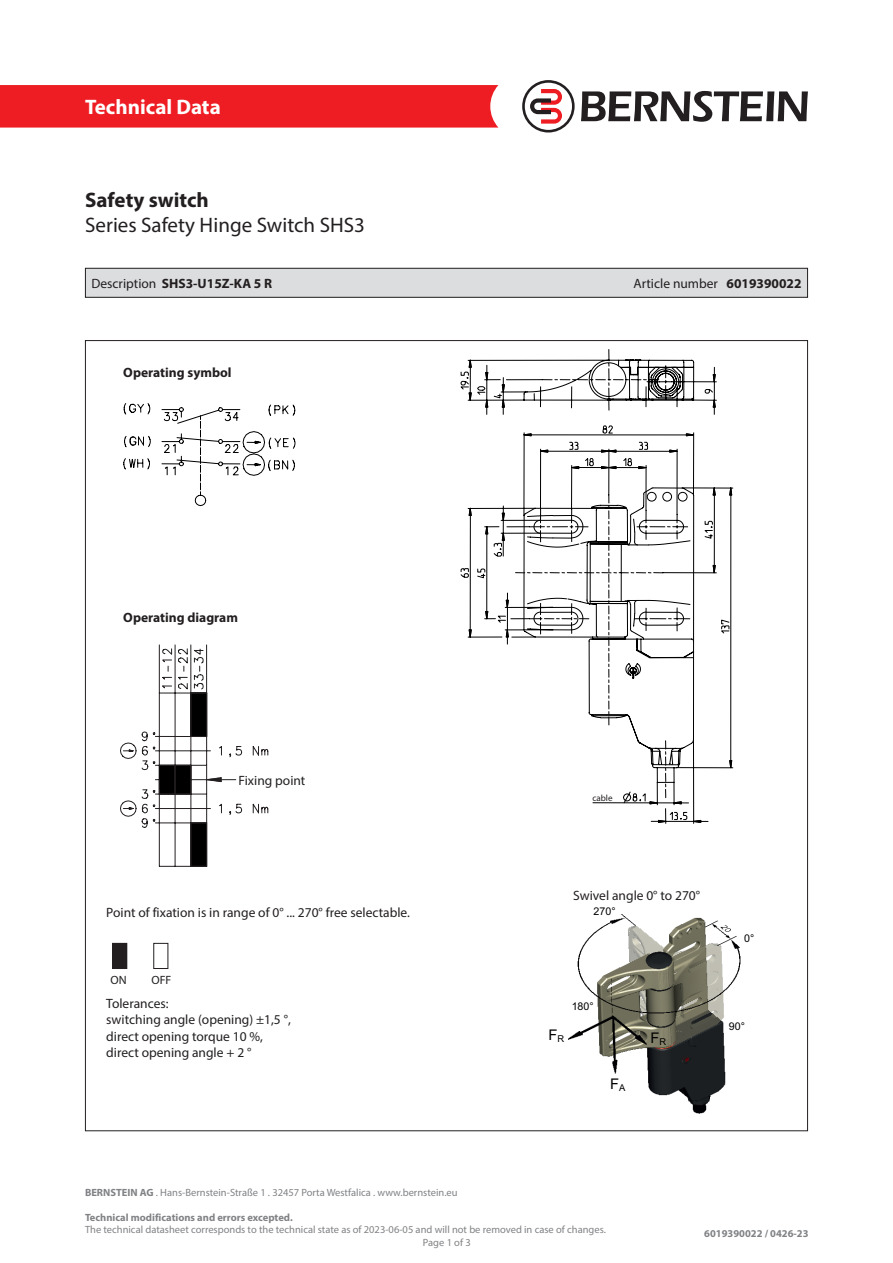
<style>
.page{position:relative;width:893px;height:1263px;background:#fff}
.page>*{position:absolute;margin:0;border:0;box-sizing:border-box;transform-origin:0 0}
.t1{font:21px "Myriad Pro";color:#231f20}
.t2{font:700 21px "Myriad Pro";color:#fff}
.t3{font:700 21px "Myriad Pro";color:#231f20}
.t4{font:14.7px "Arial";color:#000001}
.t5{font:13.5px/16.2px "Myriad Pro";color:#231f20}
.t6{font:700 13.5px "Myriad Pro";color:#231f20}
.t7{font:12px "Myriad Pro";color:#231f20}
.t8{font:10.65px "Arial";color:#000001}
.t9{font:10.5px "Myriad Pro";color:#808285}
.t10{font:700 10.5px "Myriad Pro";color:#808285}
.t11{font:9px "Myriad Pro";color:#231f20}
.s1{font-weight:400}
.s2{font-weight:700}
</style>
<div class="page">
<div style="left:0;top:85px;width:498px;height:43px;background:#ee1d23"></div>
<svg style="left:581px;top:91px;width:227px;height:31px"></svg>
<svg style="left:522px;top:80px;width:53px;height:53px"></svg>
<div style="left:113px;top:943px;width:14px;height:25px;background:#231f20"></div>
<div style="left:112px;top:943px;width:15px;height:26px;border:1px solid #231f20"></div>
<div style="left:153px;top:943px;width:15px;height:26px;border:1px solid #231f20"></div>
<svg style="left:467px;top:432px;width:242px;height:392px"></svg>
<svg style="left:523px;top:434px;width:210px;height:349px"></svg>
<svg style="left:461px;top:371px;width:233px;height:261px"></svg>
<svg style="left:467px;top:349px;width:250px;height:66px"></svg>
<svg style="left:120px;top:644px;width:148px;height:223px"></svg>
<svg style="left:123px;top:403px;width:172px;height:103px"></svg>
<img style="left:568px;top:914px;width:173px;height:200px">
<div style="left:85px;top:268px;width:722px;height:29px;background:#dcdddf"></div>
<div style="left:85px;top:268px;width:723px;height:30px;border:1px solid #231f20"></div>
<div style="left:592px;top:791px;width:25px;height:11px;background:#fff"></div>
<h1 class="t2" style="left:85px;top:93px;width:137px">Technical Data</h1>
<p class="t3" style="left:85px;top:186px;width:125px">Safety switch</p>
<p class="t1" style="left:85px;top:212px;width:281px">Series Safety Hinge Switch SHS3</p>
<p class="t6" style="left:91px;top:274px;width:182px"><span class="s1">Description</span> SHS3-U15Z-KA 5 R</p>
<p class="t5" style="left:633px;top:275px;width:170px">Article number <span class="s2">6019390022</span></p>
<p class="t6" style="left:123px;top:364px;width:110px">Operating symbol</p>
<p class="t6" style="left:123px;top:609px;width:116px">Operating diagram</p>
<p class="t5" style="left:239px;top:772px;width:68px">Fixing point</p>
<p class="t5" style="left:106px;top:904px;width:305px">Point of fixation is in range of 0° ... 270° free selectable.</p>
<p class="t7" style="left:111px;top:972px;width:18px">ON</p>
<p class="t7" style="left:151px;top:972px;width:21px">OFF</p>
<p class="t5" style="left:106px;top:995px;width:186px">Tolerances:<br>switching angle (opening) ±1,5 °,</p>
<p class="t5" style="left:106px;top:1028px;width:158px">direct opening torque 10 %,</p>
<p class="t5" style="left:106px;top:1044px;width:147px">direct opening angle + 2 °</p>
<p class="t11" style="left:592px;top:792px;width:22px">cable</p>
<p class="t5" style="left:573px;top:887px;width:128px">Swivel angle 0° to 270°</p>
<p class="t8" style="left:594px;top:904px;width:24px">270°</p>
<p class="t4" style="left:549px;top:1025px;width:17px">F<sub>R</sub></p>
<p class="t8" style="left:572px;top:999px;width:24px">180°</p>
<p class="t4" style="left:610px;top:1074px;width:17px">F<sub>A</sub></p>
<p class="t4" style="left:650px;top:1028px;width:17px">F<sub>R</sub></p>
<p class="t8" style="left:744px;top:931px;width:12px">0°</p>
<p class="t8" style="left:729px;top:1019px;width:18px">90°</p>
<p class="t9" style="left:85px;top:1185px;width:374px"><span class="s2">BERNSTEIN AG</span> . Hans-Bernstein-Straße 1 . 32457 Porta Westfalica . www.bernstein.eu</p>
<p class="t10" style="left:85px;top:1210px;width:209px">Technical modifications and errors excepted.</p>
<p class="t9" style="left:85px;top:1223px;width:522px">The technical datasheet corresponds to the technical state as of 2023-06-05 and will not be removed in case of changes.</p>
<p class="t9" style="left:423px;top:1236px;width:49px">Page 1 of 3</p>
<p class="t10" style="left:704px;top:1227px;width:106px">6019390022 / 0426-23</p>
</div>
